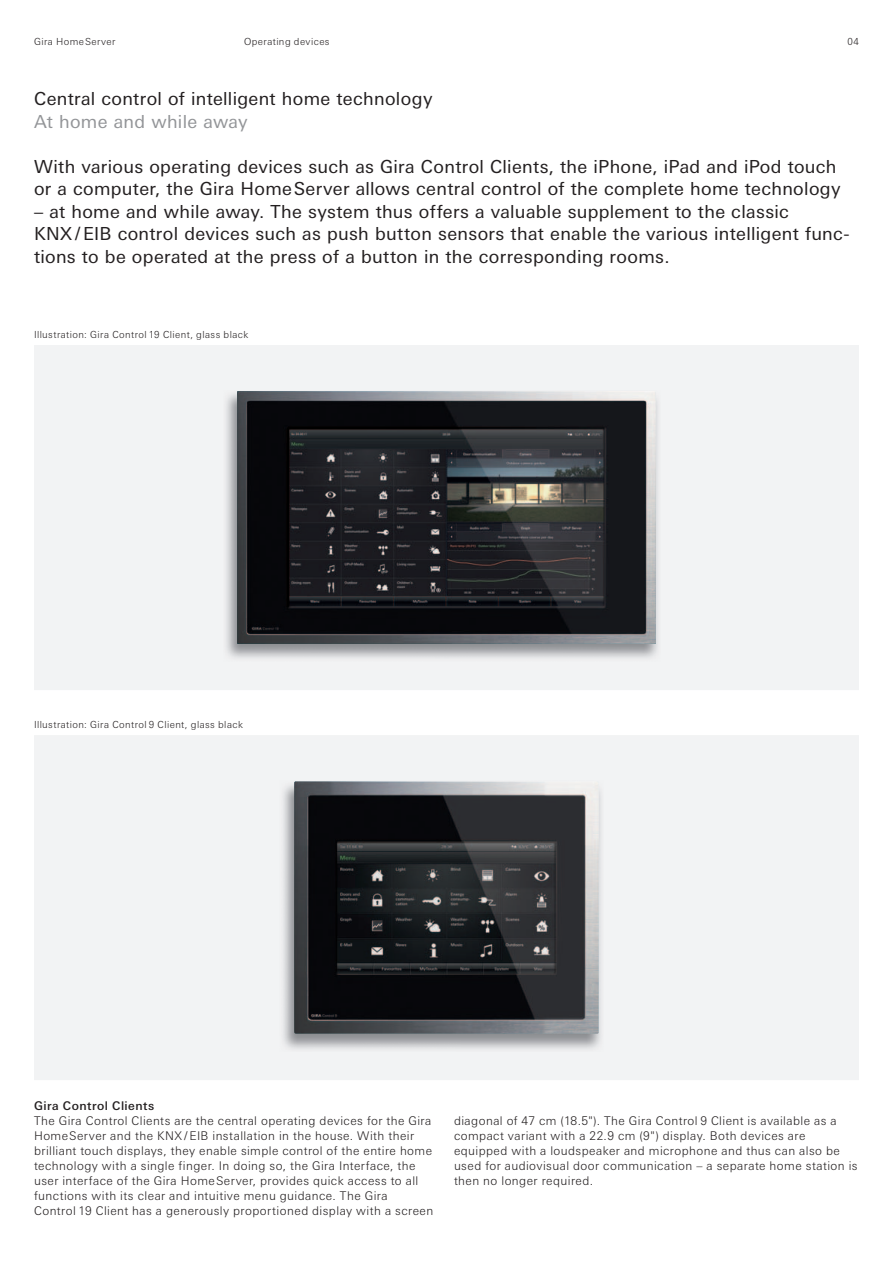
<style>
.page{position:relative;width:893px;height:1263px;background:#fff}
.page>*{position:absolute;margin:0;border:0;box-sizing:border-box;transform-origin:0 0}
.t1{font:18px/22.5px "Linotype Univers Basic";letter-spacing:.02em;color:#231f20}
.t2{font:18px "Linotype Univers Basic";letter-spacing:.015em;color:#939598}
.t3{font:300 12px/15px "Linotype Univers Basic";letter-spacing:.035em;color:#231f20}
.t4{font:500 12px "Linotype Univers Basic";letter-spacing:.035em;color:#231f20}
.t5{font:300 9.75px "Linotype Univers Basic";letter-spacing:.045em;color:#231f20}
</style>
<div class="page">
<div style="left:34px;top:735px;width:825px;height:345px;background:#f2f3f4"></div>
<div style="left:34px;top:345px;width:825px;height:345px;background:#f2f3f4"></div>
<img style="left:223px;top:390px;width:437px;height:271px">
<img style="left:238px;top:391px;width:417px;height:253px">
<img style="left:280px;top:780px;width:323px;height:271px">
<img style="left:294px;top:781px;width:305px;height:253px">
<p class="t5" style="left:34px;top:38px;width:83px">Gira Home Server</p>
<p class="t5" style="left:244px;top:38px;width:87px">Operating devices</p>
<p class="t5" style="left:847px;top:38px;width:13px">04</p>
<h1 class="t1" style="left:34px;top:88px;width:400px">Central control of intelligent home technology</h1>
<h1 class="t2" style="left:34px;top:114px;width:215px">At home and while away</h1>
<h1 class="t1" style="left:34px;top:156px;width:808px">With various operating devices such as Gira Control Clients, the iPhone, iPad and iPod touch or a computer, the Gira Home Server allows central control of the complete home technology</h1>
<p class="t1" style="left:34px;top:201px;width:817px">– at home and while away. The system thus offers a valuable supplement to the classic<br>KNX / EIB control devices such as push button sensors that enable the various intelligent func&shy;tions to be operated at the press of a button in the corresponding rooms.</p>
<p class="t5" style="left:34px;top:331px;width:216px">Illustration: Gira Control 19 Client, glass black</p>
<p class="t5" style="left:34px;top:721px;width:210px">Illustration: Gira Control 9 Client, glass black</p>
<p class="t4" style="left:34px;top:1101px;width:122px">Gira Control Clients</p>
<p class="t3" style="left:34px;top:1114px;width:401px">The Gira Control Clients are the central operating devices for the Gira Home Server and the KNX / EIB installation in the house. With their brilliant touch displays, they enable simple control of the entire home technology with a single finger. In doing so, the Gira Interface, the user interface of the Gira Home Server, provides quick access to all functions with its clear and intuitive menu guidance. The Gira<br>Control 19 Client has a generously proportioned display with a screen</p>
<p class="t3" style="left:454px;top:1114px;width:405px">diagonal of 47 cm (18.5"). The Gira Control 9 Client is available as a compact variant with a 22.9 cm (9") display. Both devices are equipped with a loudspeaker and microphone and thus can also be used for audiovisual door communication – a separate home station is then no longer required.</p>
</div>
